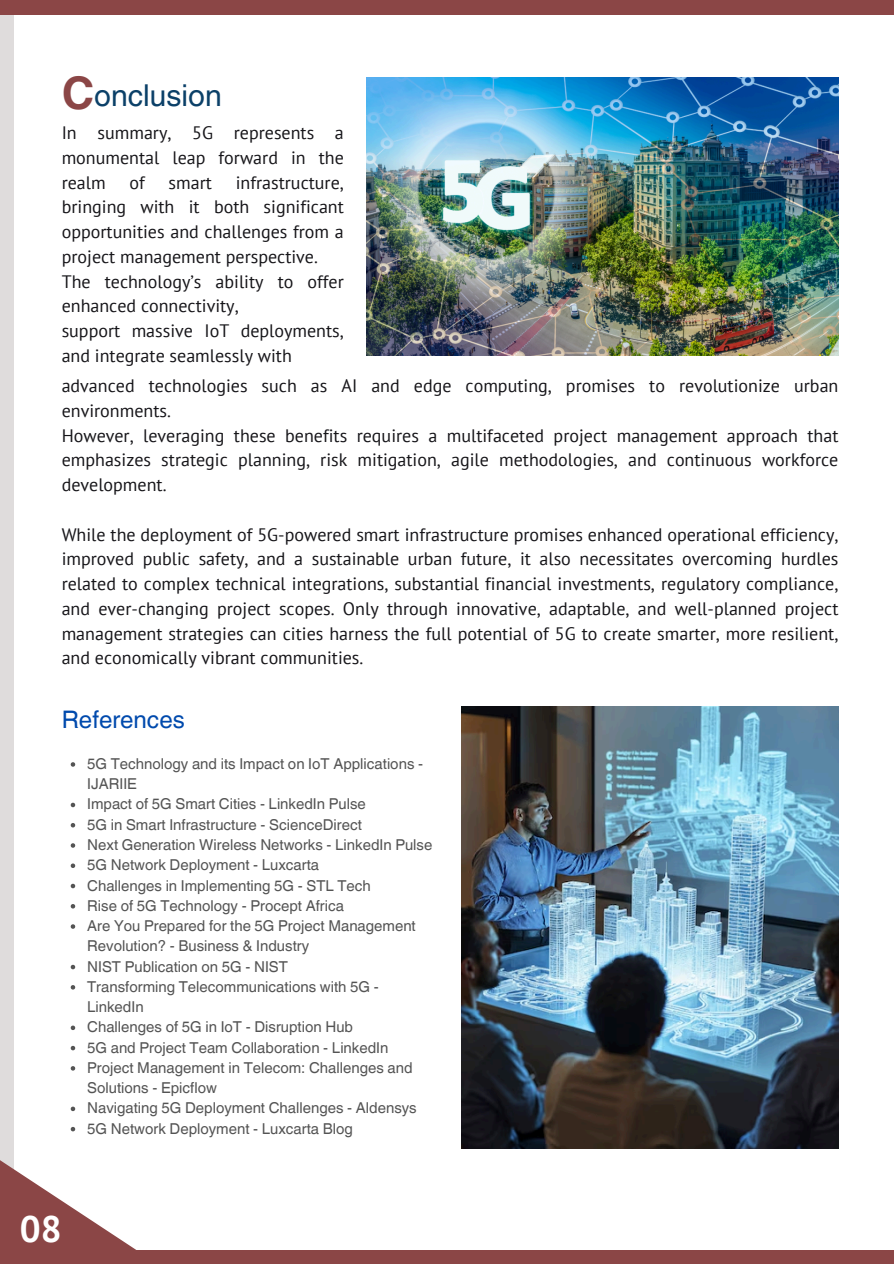
<style>
.page{position:relative;width:894px;height:1264px;background:#fff}
.page>*{position:absolute;margin:0;border:0;box-sizing:border-box;transform-origin:0 0}
.t1{font:700 45px "Helvetica World";color:#8b4646}
.t2{font:700 36.9px "PT Sans";color:#fff}
.t3{font:30.15px "Helvetica World";color:#0b4068}
.t4{font:24.15px "Helvetica World";color:#004aad}
.t5{font:18px/24.8px "PT Sans";color:#161519;text-align:justify}
.t6{font:15px/20.2px "Helvetica World";color:#545454}
</style>
<div class="page">
<div style="left:0;top:15px;width:14px;height:1248px;background:#dfdcdc"></div>
<div style="left:0;top:1250px;width:893px;height:13px;background:#8b4646"></div>
<div style="left:0;top:0;width:893px;height:15px;background:#8b4646"></div>
<svg style="left:0;top:1160px;width:136px;height:90px"></svg>
<img style="left:461px;top:706px;width:377px;height:442px">
<svg style="left:71px;top:762px;width:4px;height:4px"></svg>
<svg style="left:71px;top:802px;width:4px;height:5px"></svg>
<svg style="left:71px;top:823px;width:4px;height:4px"></svg>
<svg style="left:71px;top:843px;width:4px;height:4px"></svg>
<svg style="left:71px;top:863px;width:4px;height:5px"></svg>
<svg style="left:71px;top:883px;width:4px;height:5px"></svg>
<svg style="left:71px;top:904px;width:4px;height:4px"></svg>
<svg style="left:71px;top:924px;width:4px;height:4px"></svg>
<svg style="left:71px;top:964px;width:4px;height:5px"></svg>
<svg style="left:71px;top:985px;width:4px;height:4px"></svg>
<svg style="left:71px;top:1025px;width:4px;height:5px"></svg>
<svg style="left:71px;top:1045px;width:4px;height:5px"></svg>
<svg style="left:71px;top:1066px;width:4px;height:4px"></svg>
<svg style="left:71px;top:1106px;width:4px;height:5px"></svg>
<svg style="left:71px;top:1127px;width:4px;height:4px"></svg>
<img style="left:366px;top:78px;width:472px;height:278px">
<p class="t1" style="left:62px;top:57px;width:34px">C</p>
<p class="t3" style="left:94px;top:77px;width:129px">onclusion</p>
<p class="t5" style="left:62px;top:120px;width:283px">In summary, 5G represents a monumental leap forward in the realm</p>
<p class="t5" style="left:62px;top:169px;width:283px;text-align:left;text-indent:174px">infrastructure, bringing with it both significant opportunities and challenges from a project management perspective.<br>The technology’s ability to offer enhanced connectivity,<br>support massive IoT deployments, and integrate seamlessly with</p>
<p class="t5" style="left:62px;top:373px;width:778px;text-align:left">advanced technologies such as AI and edge computing, promises to revolutionize urban environments.<br>However, leveraging these benefits requires a multifaceted project management approach that emphasizes strategic planning, risk mitigation, agile methodologies, and continuous workforce development.</p>
<p class="t5" style="left:62px;top:521px;width:778px">While the deployment of 5G-powered smart infrastructure promises enhanced operational efficiency, improved public safety, and a sustainable urban future, it also necessitates overcoming hurdles related to complex technical integrations, substantial financial investments, regulatory compliance, and ever-changing project scopes. Only through innovative, adaptable, and well-planned project management strategies can cities harness the full potential of 5G to create smarter, more resilient, and economically vibrant communities.</p>
<p class="t5" style="left:129px;top:169px;width:17px">of</p>
<p class="t5" style="left:169px;top:169px;width:45px">smart</p>
<p class="t4" style="left:62px;top:705px;width:125px">References</p>
<h1 class="t6" style="left:87px;top:753px;width:337px">5G Technology and its Impact on IoT Applications -<br>IJARIIE</h1>
<h3 class="t6" style="left:87px;top:794px;width:280px">Impact of 5G Smart Cities - LinkedIn Pulse</h3>
<h3 class="t6" style="left:87px;top:814px;width:276px">5G in Smart Infrastructure - ScienceDirect</h3>
<h3 class="t6" style="left:87px;top:834px;width:346px">Next Generation Wireless Networks - LinkedIn Pulse</h3>
<h2 class="t6" style="left:87px;top:855px;width:233px">5G Network Deployment - Luxcarta</h2>
<p class="t6" style="left:87px;top:875px;width:285px">Challenges in Implementing 5G - STL Tech</p>
<p class="t6" style="left:87px;top:895px;width:258px">Rise of 5G Technology - Procept Africa</p>
<p class="t6" style="left:87px;top:915px;width:330px">Are You Prepared for the 5G Project Management<br>Revolution? - Business &amp; Industry</p>
<p class="t6" style="left:87px;top:956px;width:202px">NIST Publication on 5G - NIST</p>
<p class="t6" style="left:87px;top:976px;width:293px">Transforming Telecommunications with 5G -<br>LinkedIn</p>
<p class="t6" style="left:87px;top:1017px;width:267px">Challenges of 5G in IoT - Disruption Hub</p>
<p class="t6" style="left:87px;top:1037px;width:302px">5G and Project Team Collaboration - LinkedIn</p>
<p class="t6" style="left:87px;top:1057px;width:327px">Project Management in Telecom: Challenges and<br>Solutions - Epicflow</p>
<p class="t6" style="left:87px;top:1098px;width:331px">Navigating 5G Deployment Challenges - Aldensys</p>
<p class="t6" style="left:87px;top:1118px;width:267px">5G Network Deployment - Luxcarta Blog</p>
<p class="t2" style="left:20px;top:1204px;width:43px">08</p>
</div>
